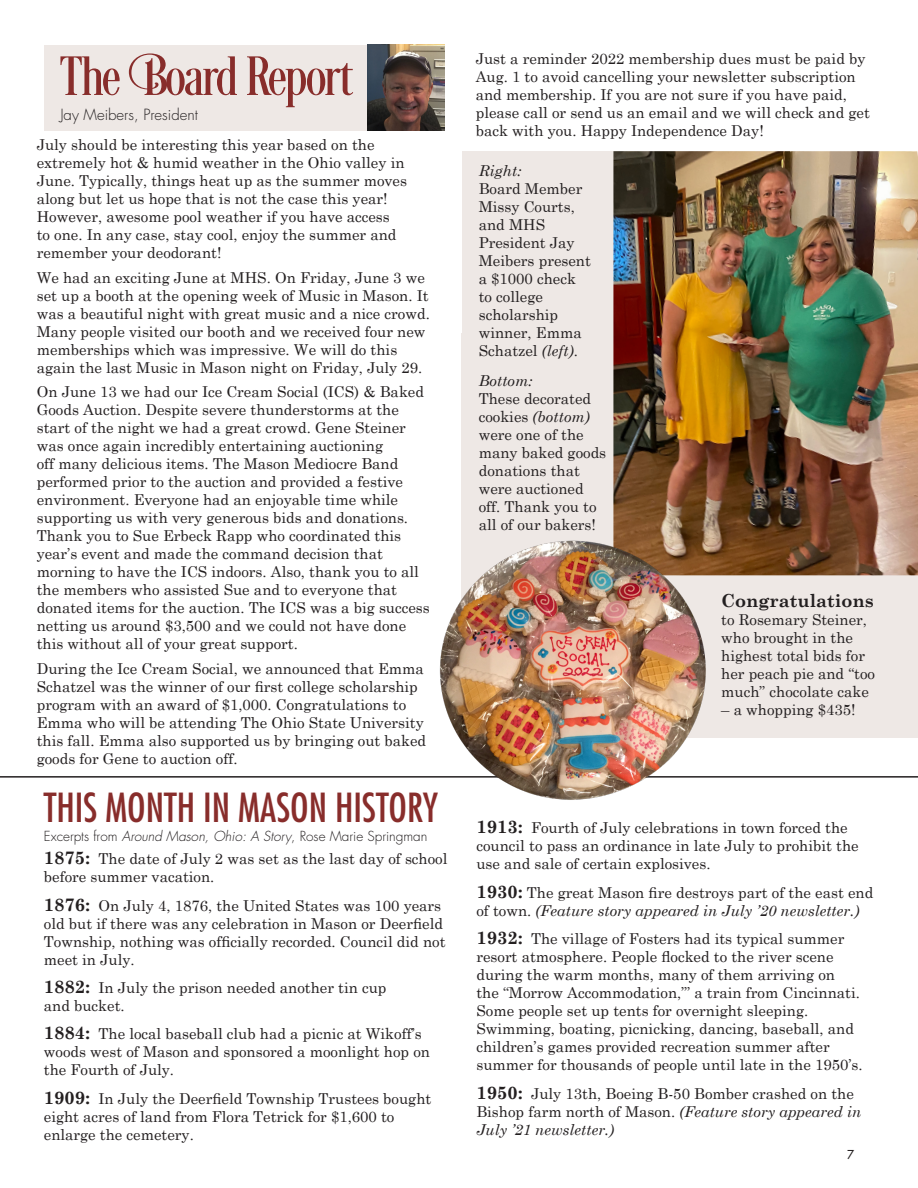
<style>
.page{position:relative;width:918px;height:1188px;background:#fff}
.page>*{position:absolute;margin:0;border:0;box-sizing:border-box;transform-origin:0 0}
.t1{font:57px "Desire Basic";color:#882d2b}
.t2{font:condensed 39px "Futura";color:#882d2b}
.Body_Copy{font:700 18px "Century Schoolbook";color:#231f20}
.Body_Copy-2{font:15px/18px "Century Schoolbook";color:#231f20}
.Byline{font:300 15px "Futura";color:#231f20}
.Byline-2{font:300 13.5px "Futura";color:#231f20}
.subhead{font:12px "Futura";color:#231f20}
.s1{font-family:"Desire Uppercase 5"}
.s2{font-style:italic}
.s3{font-weight:700;font-size:18px}
</style>
<div class="page">
<div style="left:462px;top:151px;width:342px;height:194px;background:#eee8e5"></div>
<div style="left:462px;top:334px;width:456px;height:404px;background:#eee8e5"></div>
<div style="left:44px;top:45px;width:384px;height:85px;background:#eee8e5"></div>
<img style="left:368px;top:45px;width:76px;height:85px">
<hr style="left:0;top:776px;width:918px;height:2px;background:#231f20">
<img style="left:613px;top:151px;width:305px;height:424px">
<img style="left:438px;top:536px;width:272px;height:264px">
<p class="t1" style="left:60px;top:42px;width:294px">The <span class="s1">B</span>oard Report</p>
<p class="Byline" style="left:60px;top:105px;width:139px">Jay Meibers, President</p>
<p class="Body_Copy-2" style="left:37px;top:135px;width:372px">July should be interesting this year based on the extremely hot &amp; humid weather in the Ohio valley in June. Typically, things heat up as the summer moves along but let us hope that is not the case this year!<br>However, awesome pool weather if you have access<br>to one. In any case, stay cool, enjoy the summer and remember your deodorant!</p>
<p class="Body_Copy-2" style="left:37px;top:268px;width:395px">We had an exciting June at MHS. On Friday, June 3 we set up a booth at the opening week of Music in Mason. It was a beautiful night with great music and a nice crowd.<br>Many people visited our booth and we received four new memberships which was impressive. We will do this again the last Music in Mason night on Friday, July 29.</p>
<p class="Body_Copy-2" style="left:37px;top:383px;width:395px">On June 13 we had our Ice Cream Social (ICS) &amp; Baked Goods Auction. Despite severe thunderstorms at the start of the night we had a great crowd. Gene Steiner was once again incredibly entertaining auctioning<br>off many delicious items. The Mason Mediocre Band performed prior to the auction and provided a festive environment. Everyone had an enjoyable time while supporting us with very generous bids and donations.<br>Thank you to Sue Erbeck Rapp who coordinated this year’s event and made the command decision that morning to have the ICS indoors. Also, thank you to all the members who assisted Sue and to everyone that donated items for the auction. The ICS was a big success netting us around $3,500 and we could not have done this without all of your great support.</p>
<p class="Body_Copy-2" style="left:37px;top:659px;width:391px">During the Ice Cream Social, we announced that Emma Schatzel was the winner of our first college scholarship program with an award of $1,000. Congratulations to Emma who will be attending The Ohio State University this fall. Emma also supported us by bringing out baked goods for Gene to auction off.</p>
<p class="t2" style="left:44px;top:783px;width:396px">THIS MONTH IN MASON HISTORY</p>
<p class="Byline-2" style="left:44px;top:828px;width:385px">Excerpts from <span class="s2">Around Mason, Ohio: A Story</span>, Rose Marie Springman</p>
<p class="Body_Copy-2" style="left:44px;top:849px;width:405px"><span class="s3">1875:</span> The date of July 2 was set as the last day of school before summer vacation.</p>
<p class="Body_Copy-2" style="left:44px;top:896px;width:403px"><span class="s3">1876:</span> On July 4, 1876, the United States was 100 years old but if there was any celebration in Mason or Deerfield Township, nothing was officially recorded. Council did not meet in July.</p>
<p class="Body_Copy-2" style="left:44px;top:978px;width:344px"><span class="s3">1882:</span> In July the prison needed another tin cup and bucket.</p>
<p class="Body_Copy-2" style="left:44px;top:1024px;width:388px"><span class="s3">1884:</span> The local baseball club had a picnic at Wikoff’s woods west of Mason and sponsored a moonlight hop on the Fourth of July.</p>
<p class="Body_Copy-2" style="left:44px;top:1089px;width:389px"><span class="s3">1909:</span> In July the Deerfield Township Trustees bought eight acres of land from Flora Tetrick for $1,600 to enlarge the cemetery.</p>
<p class="Body_Copy-2" style="left:476px;top:49px;width:396px">Just a reminder 2022 membership dues must be paid by Aug. 1 to avoid cancelling your newsletter subscription and membership. If you are not sure if you have paid, please call or send us an email and we will check and get back with you. Happy Independence Day!</p>
<p class="Body_Copy-2" style="left:479px;top:161px;width:114px"><span class="s2">Right:<br></span>Board Member<br>Missy Courts, and MHS<br>President Jay<br>Meibers present a $1000 check to college scholarship winner, Emma<br>Schatzel <span class="s2">(left)</span>.</p>
<p class="Body_Copy-2" style="left:479px;top:372px;width:129px"><span class="s2">Bottom:<br></span>These decorated cookies <span class="s2">(bottom) </span>were one of the many baked goods donations that were auctioned off. Thank you to all of our bakers!</p>
<p class="Body_Copy" style="left:721px;top:590px;width:154px">Congratulations</p>
<p class="Body_Copy-2" style="left:721px;top:610px;width:155px">to Rosemary Steiner, who brought in the highest total bids for her peach pie and “too much” chocolate cake</p>
<p class="Body_Copy-2" style="left:721px;top:700px;width:136px">– a whopping $435!</p>
<p class="Body_Copy-2" style="left:476px;top:819px;width:384px"><span class="s3">1913:</span> Fourth of July celebrations in town forced the council to pass an ordinance in late July to prohibit the use and sale of certain explosives.</p>
<p class="Body_Copy-2" style="left:476px;top:883px;width:398px"><span class="s3">1930:</span> The great Mason fire destroys part of the east end of town. <span class="s2">(Feature story appeared in July ’20 newsletter.)</span></p>
<p class="Body_Copy-2" style="left:476px;top:929px;width:388px"><span class="s3">1932:</span> The village of Fosters had its typical summer resort atmosphere. People flocked to the river scene during the warm months, many of them arriving on<br>the “Morrow Accommodation,”’ a train from Cincinnati.<br>Some people set up tents for overnight sleeping.<br>Swimming, boating, picnicking, dancing, baseball, and children’s games provided recreation summer after summer for thousands of people until late in the 1950’s.</p>
<p class="Body_Copy-2" style="left:476px;top:1084px;width:386px"><span class="s3">1950:</span> July 13th, Boeing B-50 Bomber crashed on the<br>Bishop farm north of Mason. <span class="s2">(Feature story appeared in<br>July ’21 newsletter.)</span></p>
<p class="subhead" style="left:847px;top:1147px;width:8px">7</p>
</div>
